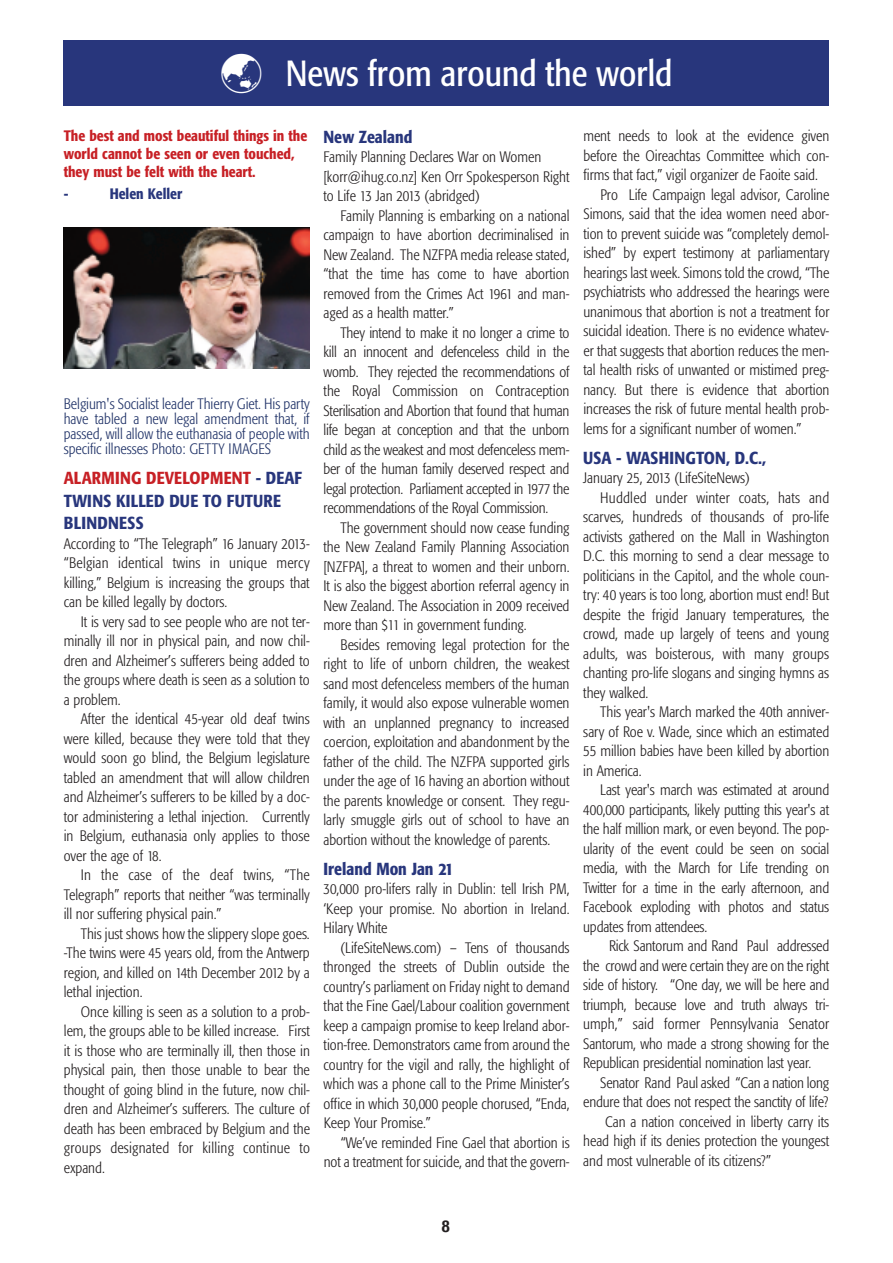
<style>
.page{position:relative;width:893px;height:1263px;background:#fff}
.page>*{position:absolute;margin:0;border:0;box-sizing:border-box;transform-origin:0 0}
.t1{font:condensed 36px "Formata";color:#fff}
.t2{font:500 condensed 17.25px/22.5px "Formata";letter-spacing:.01em;color:#28367c}
.t3{font:700 condensed 16.5px "Helvetica Neue";color:#231f20}
.t4{font:300 condensed 15px/19.5px "Formata";color:#231f20;text-align:justify}
.t5{font:300 condensed 15px/15px "Formata";color:#213368;text-align:justify}
.t6{font:500 condensed 15px/18px "Formata";color:#c72025}
.t7{font:500 condensed 15px "Formata";color:#28367c}
.s1{color:#c72025}
</style>
<div class="page">
<div style="left:64px;top:41px;width:765px;height:65px;background:#28367c"></div>
<img style="left:64px;top:227px;width:245px;height:142px">
<h1 class="t1" style="left:286px;top:58px;width:388px">News from around the world</h1>
<p class="t6" style="left:64px;top:128px;width:245px">The best and most beautiful things in the world cannot be seen or even touched, they must be felt with the heart.</p>
<p class="t7" style="left:64px;top:188px;width:6px">-</p>
<p class="t7" style="left:110px;top:188px;width:74px">Helen Keller</p>
<p class="t5" style="left:64px;top:398px;width:247px">Belgium's Socialist leader Thierry Giet. His party have tabled a new legal amendment that, if passed, will allow the euthanasia of people with specific illnesses Photo: GETTY IMAGES</p>
<p class="t2" style="left:64px;top:468px;width:240px"><span class="s1">ALARMING DEVELOPMENT</span> - DEAF<br>TWINS KILLED DUE TO FUTURE<br>BLINDNESS</p>
<p class="t4" style="left:64px;top:535px;width:247px">According to “The Telegraph” 16 January 2013- “Belgian identical twins in unique mercy killing,” Belgium is increasing the groups that can be killed legally by doctors.</p>
<p class="t4" style="left:64px;top:613px;width:247px;text-indent:17px">It is very sad to see people who are not ter&shy;minally ill nor in physical pain, and now chil&shy;dren and Alzheimer’s sufferers being added to the groups where death is seen as a solution to a problem.</p>
<p class="t4" style="left:64px;top:710px;width:247px;text-indent:17px">After the identical 45-year old deaf twins were killed, because they were told that they would soon go blind, the Belgium legislature tabled an amendment that will allow children and Alzheimer’s sufferers to be killed by a doc&shy;tor administering a lethal injection. Currently in Belgium, euthanasia only applies to those over the age of 18.</p>
<p class="t4" style="left:64px;top:866px;width:247px;text-indent:17px">In the case of the deaf twins, “The Telegraph” reports that neither “was terminally ill nor suffering physical pain.”</p>
<p class="t4" style="left:64px;top:925px;width:247px;text-indent:17px">This just shows how the slippery slope goes. -The twins were 45 years old, from the Antwerp region, and killed on 14th December 2012 by a lethal injection.</p>
<p class="t4" style="left:64px;top:1003px;width:248px;text-indent:17px">Once killing is seen as a solution to a prob&shy;lem, the groups able to be killed increase. First it is those who are terminally ill, then those in physical pain, then those unable to bear the thought of going blind in the future, now chil&shy;dren and Alzheimer’s sufferers. The culture of death has been embraced by Belgium and the groups designated for killing continue to expand.</p>
<p class="t2" style="left:323px;top:127px;width:90px">New Zealand</p>
<p class="t4" style="left:323px;top:148px;width:247px;text-align:left">Family Planning Declares War on Women [korr@ihug.co.nz] Ken Orr Spokesperson Right to Life 13 Jan 2013 (abridged)</p>
<p class="t4" style="left:323px;top:207px;width:247px;text-indent:17px">Family Planning is embarking on a national campaign to have abortion decriminalised in New Zealand. The NZFPA media release stated, “that the time has come to have abortion removed from the Crimes Act 1961 and man&shy;aged as a health matter.”</p>
<p class="t4" style="left:323px;top:324px;width:247px;text-indent:17px">They intend to make it no longer a crime to kill an innocent and defenceless child in the womb. They rejected the recommendations of the Royal Commission on Contraception Sterilisation and Abortion that found that human life began at conception and that the unborn child as the weakest and most defenceless mem&shy;ber of the human family deserved respect and legal protection. Parliament accepted in 1977 the recommendations of the Royal Commission.</p>
<p class="t4" style="left:323px;top:519px;width:247px;text-indent:17px">The government should now cease funding the New Zealand Family Planning Association [NZFPA], a threat to women and their unborn.<br>It is also the biggest abortion referral agency in New Zealand. The Association in 2009 received more than $11 in government funding.</p>
<p class="t4" style="left:323px;top:636px;width:247px;text-indent:17px">Besides removing legal protection for the right to life of unborn children, the weakest sand most defenceless members of the human family, it would also expose vulnerable women with an unplanned pregnancy to increased coercion, exploitation and abandonment by the father of the child. The NZFPA supported girls under the age of 16 having an abortion without the parents knowledge or consent. They regu&shy;larly smuggle girls out of school to have an abortion without the knowledge of parents.</p>
<p class="t2" style="left:323px;top:859px;width:131px">Ireland Mon Jan 21</p>
<p class="t4" style="left:323px;top:880px;width:247px">30,000 pro-lifers rally in Dublin: tell Irish PM, ‘Keep your promise. No abortion in Ireland.<br>Hilary White</p>
<p class="t4" style="left:324px;top:939px;width:248px;text-indent:17px">(LifeSiteNews.com) – Tens of thousands thronged the streets of Dublin outside the country’s parliament on Friday night to demand that the Fine Gael/Labour coalition government keep a campaign promise to keep Ireland abor&shy;tion-free. Demonstrators came from around the country for the vigil and rally, the highlight of which was a phone call to the Prime Minister’s office in which 30,000 people chorused, “Enda, Keep Your Promise.”</p>
<p class="t4" style="left:324px;top:1134px;width:247px;text-align:right">“We’ve reminded Fine Gael that abortion is not a treatment for suicide, and that the govern-</p>
<p class="t4" style="left:583px;top:127px;width:247px">ment needs to look at the evidence given</p>
<p class="t4" style="left:583px;top:147px;width:247px">before the Oireachtas Committee which con-</p>
<p class="t4" style="left:583px;top:166px;width:236px">firms that fact,” vigil organizer de Faoite said.</p>
<p class="t4" style="left:600px;top:186px;width:230px">Pro Life Campaign legal advisor, Caroline</p>
<p class="t4" style="left:583px;top:205px;width:247px">Simons, said that the idea women need abor-</p>
<p class="t4" style="left:583px;top:225px;width:247px">tion to prevent suicide was “completely demol-</p>
<p class="t4" style="left:583px;top:244px;width:247px">ished” by expert testimony at parliamentary</p>
<p class="t4" style="left:583px;top:264px;width:247px">hearings last week. Simons told the crowd, “The</p>
<p class="t4" style="left:583px;top:283px;width:247px">psychiatrists who addressed the hearings were</p>
<p class="t4" style="left:583px;top:303px;width:247px">unanimous that abortion is not a treatment for</p>
<p class="t4" style="left:583px;top:322px;width:247px">suicidal ideation. There is no evidence whatev-</p>
<p class="t4" style="left:583px;top:342px;width:247px">er that suggests that abortion reduces the men-</p>
<p class="t4" style="left:583px;top:361px;width:247px">tal health risks of unwanted or mistimed preg-</p>
<p class="t4" style="left:583px;top:381px;width:247px">nancy. But there is evidence that abortion</p>
<p class="t4" style="left:583px;top:400px;width:247px">increases the risk of future mental health prob-</p>
<p class="t4" style="left:583px;top:420px;width:220px">lems for a significant number of women.”</p>
<p class="t2" style="left:583px;top:448px;width:184px">USA - WASHINGTON, D.C.,</p>
<p class="t4" style="left:583px;top:469px;width:168px">January 25, 2013 (LifeSiteNews)</p>
<p class="t4" style="left:600px;top:489px;width:230px">Huddled under winter coats, hats and</p>
<p class="t4" style="left:583px;top:508px;width:247px">scarves, hundreds of thousands of pro-life</p>
<p class="t4" style="left:583px;top:528px;width:247px">activists gathered on the Mall in Washington</p>
<p class="t4" style="left:583px;top:547px;width:247px">D.C. this morning to send a clear message to</p>
<p class="t4" style="left:583px;top:567px;width:247px">politicians in the Capitol, and the whole coun-</p>
<p class="t4" style="left:583px;top:586px;width:247px">try: 40 years is too long, abortion must end! But</p>
<p class="t4" style="left:583px;top:606px;width:247px">despite the frigid January temperatures, the</p>
<p class="t4" style="left:583px;top:625px;width:247px">crowd, made up largely of teens and young</p>
<p class="t4" style="left:583px;top:645px;width:247px">adults, was boisterous, with many groups</p>
<p class="t4" style="left:583px;top:664px;width:247px">chanting pro-life slogans and singing hymns as</p>
<p class="t4" style="left:583px;top:684px;width:67px">they walked.</p>
<p class="t4" style="left:600px;top:703px;width:230px">This year's March marked the 40th anniver-</p>
<p class="t4" style="left:583px;top:723px;width:247px">sary of Roe v. Wade, since which an estimated</p>
<p class="t4" style="left:583px;top:742px;width:247px">55 million babies have been killed by abortion</p>
<p class="t4" style="left:583px;top:762px;width:60px">in America.</p>
<p class="t4" style="left:600px;top:781px;width:230px">Last year's march was estimated at around</p>
<p class="t4" style="left:583px;top:801px;width:247px">400,000 participants, likely putting this year's at</p>
<p class="t4" style="left:583px;top:820px;width:247px">the half million mark, or even beyond. The pop-</p>
<p class="t4" style="left:583px;top:840px;width:247px">ularity of the event could be seen on social</p>
<p class="t4" style="left:583px;top:859px;width:247px">media, with the March for Life trending on</p>
<p class="t4" style="left:583px;top:879px;width:247px">Twitter for a time in the early afternoon, and</p>
<p class="t4" style="left:583px;top:898px;width:247px">Facebook exploding with photos and status</p>
<p class="t4" style="left:583px;top:918px;width:125px">updates from attendees.</p>
<p class="t4" style="left:609px;top:937px;width:222px">Rick Santorum and Rand Paul addressed</p>
<p class="t4" style="left:583px;top:957px;width:247px">the crowd and were certain they are on the right</p>
<p class="t4" style="left:583px;top:976px;width:247px">side of history. “One day, we will be here and</p>
<p class="t4" style="left:583px;top:996px;width:247px">triumph, because love and truth always tri-</p>
<p class="t4" style="left:583px;top:1015px;width:247px">umph,” said former Pennsylvania Senator</p>
<p class="t4" style="left:583px;top:1035px;width:247px">Santorum, who made a strong showing for the</p>
<p class="t4" style="left:583px;top:1054px;width:229px">Republican presidential nomination last year.</p>
<p class="t4" style="left:600px;top:1074px;width:230px">Senator Rand Paul asked “Can a nation long</p>
<p class="t4" style="left:583px;top:1093px;width:247px">endure that does not respect the sanctity of life?</p>
<p class="t4" style="left:605px;top:1113px;width:226px">Can a nation conceived in liberty carry its</p>
<p class="t4" style="left:583px;top:1132px;width:247px">head high if its denies protection the youngest</p>
<p class="t4" style="left:583px;top:1152px;width:189px">and most vulnerable of its citizens?”</p>
<p class="t3" style="left:442px;top:1216px;width:9px">8</p>
</div>
